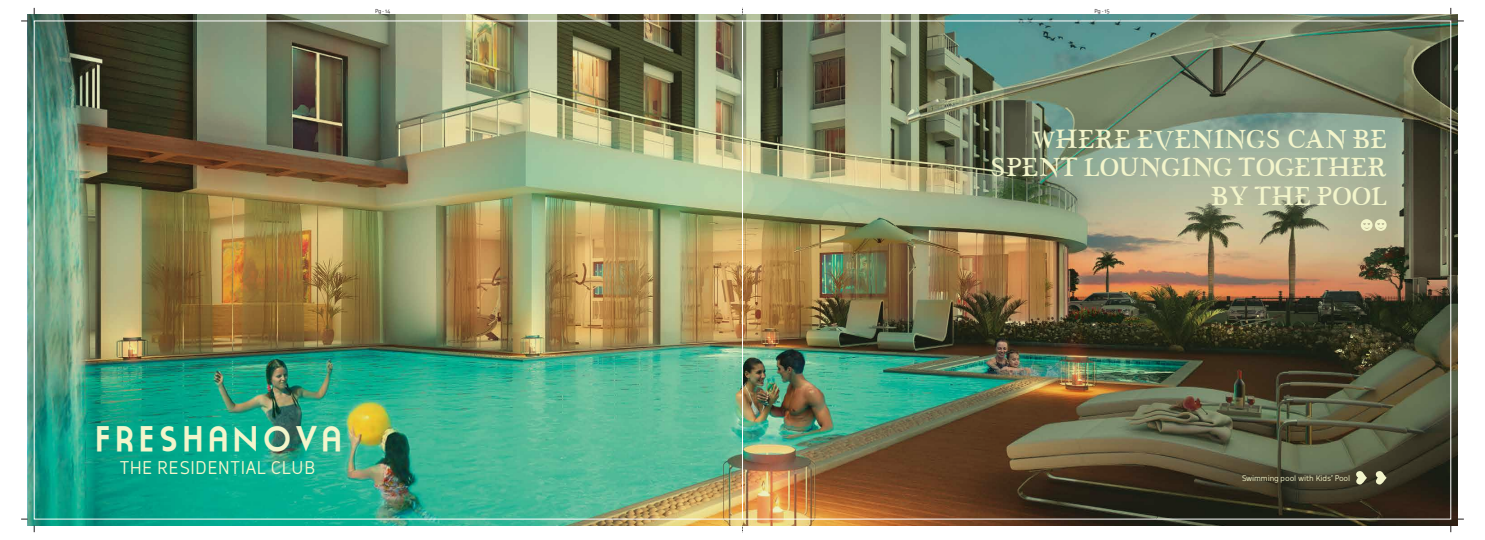
<style>
.page{position:relative;width:1485px;height:540px;background:#fff}
.page>*{position:absolute;margin:0;border:0;box-sizing:border-box;transform-origin:0 0}
.t1{font:31.25px "Moderna";letter-spacing:.2em;color:#f3f5cb}
.t2{font:18.44px/28.4px "Akbaal";color:#f3f5cb;text-align:right}
.t3{font:17.19px "Oceania";letter-spacing:.02em;color:#f3f5cb}
.t4{font:7.69px "Oceania";letter-spacing:-.015em;color:#f3f5cb}
.t5{font:5.38px "Oceania";letter-spacing:-.04em;color:#231f20}
</style>
<div class="page">
<img style="left:28px;top:14px;width:1430px;height:512px">
<svg style="left:1374px;top:470px;width:13px;height:16px"></svg>
<svg style="left:1354px;top:470px;width:13px;height:16px"></svg>
<svg style="left:1361px;top:219px;width:26px;height:12px"></svg>
<p class="t5" style="left:375px;top:7px;width:17px">Pg - 14</p>
<p class="t5" style="left:1095px;top:7px;width:17px">Pg - 15</p>
<p class="t2" style="left:990px;top:127px;width:398px">WHERE EVENINGS CAN BE<br>SPENT LOUNGING TOGETHER<br>BY THE POOL</p>
<h1 class="t1" style="left:95px;top:419px;width:246px">FRESHANOVA</h1>
<p class="t3" style="left:120px;top:458px;width:197px">THE RESIDENTIAL CLUB</p>
<p class="t4" style="left:1242px;top:473px;width:110px">Swimming pool with Kids’ Pool</p>
</div>
